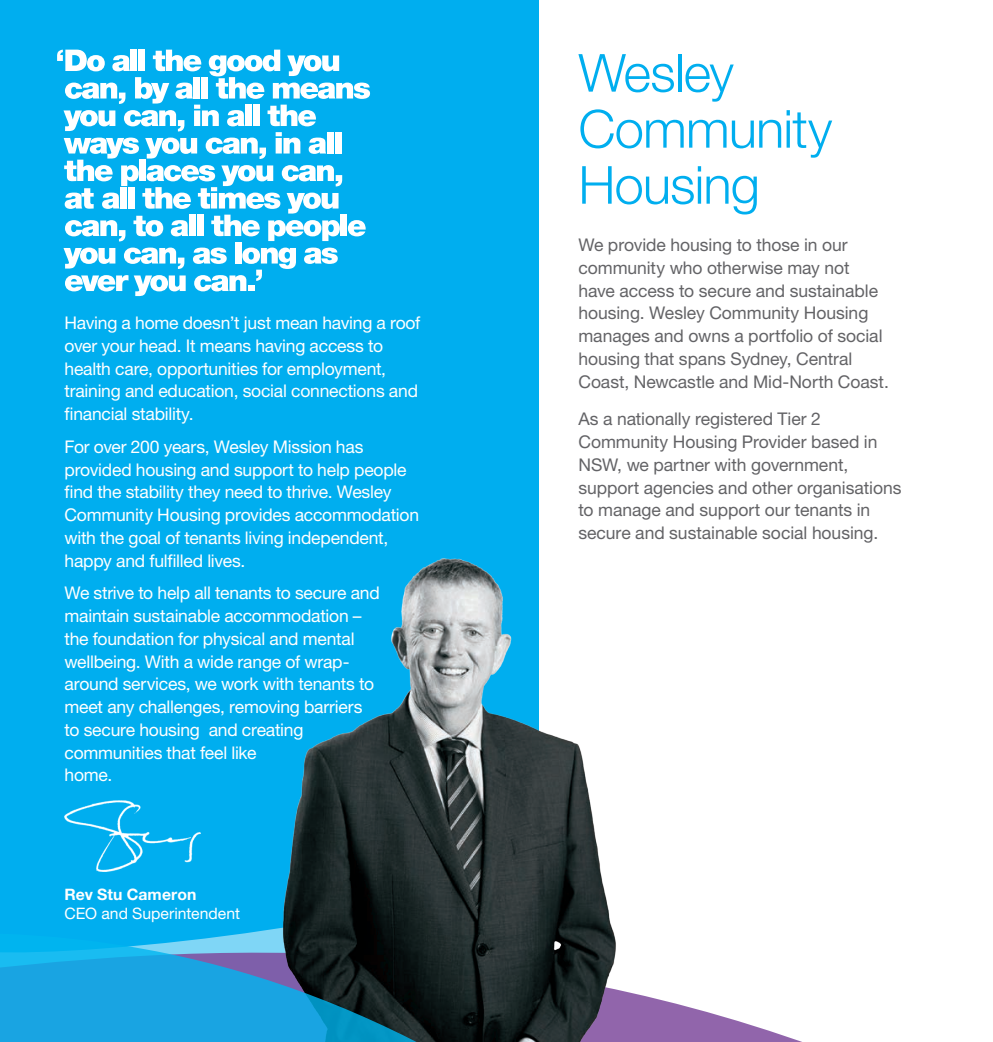
<style>
.page{position:relative;width:993px;height:1042px;background:#fff}
.page>*{position:absolute;margin:0;border:0;box-sizing:border-box;transform-origin:0 0}
.t1{font:52.5px/56px "Helvetica Neue LT 45 Lt";letter-spacing:-.015em;color:#00aeef}
.t2{font:17.5px/22.8px "Helvetica Neue LT 55 Rm";letter-spacing:-.015em;color:#fff}
.t3{font:17.5px/22.8px "Helvetica Neue LT 55 Rm";letter-spacing:-.005em;color:#636366}
.t4{font:15.75px "Helvetica Neue LT 55 Rm";color:#fff}
.t5{font:15.75px "Helvetica Neue LT 75 Bd";letter-spacing:.01em;color:#fff}
</style>
<div class="page">
<div style="left:0;top:0;width:538px;height:1042px;background:#00aeef"></div>
<svg style="left:57px;top:50px;width:313px;height:191px"></svg>
<svg style="left:63px;top:248px;width:52px;height:21px"></svg>
<svg style="left:124px;top:248px;width:60px;height:21px"></svg>
<div style="left:235px;top:242px;width:6px;height:21px;background:#fff"></div>
<svg style="left:304px;top:248px;width:33px;height:16px"></svg>
<svg style="left:65px;top:275px;width:63px;height:16px"></svg>
<svg style="left:134px;top:275px;width:52px;height:21px"></svg>
<svg style="left:193px;top:248px;width:103px;height:43px"></svg>
<img style="left:64px;top:800px;width:137px;height:65px">
<svg style="left:695px;top:1008px;width:107px;height:34px"></svg>
<img style="left:278px;top:552px;width:335px;height:379px">
<svg style="left:0;top:931px;width:695px;height:111px;background:#337191"></svg>
<p class="t2" style="left:64px;top:311px;width:357px">Having a home doesn’t just mean having a roof over your head. It means having access to health care, opportunities for employment, training and education, social connections and financial stability.</p>
<p class="t2" style="left:64px;top:435px;width:356px">For over 200 years, Wesley Mission has provided housing and support to help people find the stability they need to thrive. Wesley Community Housing provides accommodation with the goal of tenants living independent, happy and fulfilled lives.</p>
<p class="t2" style="left:64px;top:581px;width:317px">We strive to help all tenants to secure and maintain sustainable accommodation – the foundation for physical and mental wellbeing. With a wide range of wrap&shy;around services, we work with tenants to meet any challenges, removing barriers to secure housing and creating communities that feel like<br>home.</p>
<p class="t5" style="left:64px;top:884px;width:133px">Rev Stu Cameron</p>
<p class="t4" style="left:64px;top:904px;width:177px">CEO and Superintendent</p>
<h1 class="t1" style="left:578px;top:44px;width:255px">Wesley<br>Community<br>Housing</h1>
<p class="t3" style="left:578px;top:233px;width:312px">We provide housing to those in our community who otherwise may not have access to secure and sustainable housing. Wesley Community Housing manages and owns a portfolio of social housing that spans Sydney, Central Coast, Newcastle and Mid-North Coast.</p>
<p class="t3" style="left:578px;top:407px;width:324px">As a nationally registered Tier 2<br>Community Housing Provider based in NSW, we partner with government, support agencies and other organisations to manage and support our tenants in secure and sustainable social housing.</p>
</div>
